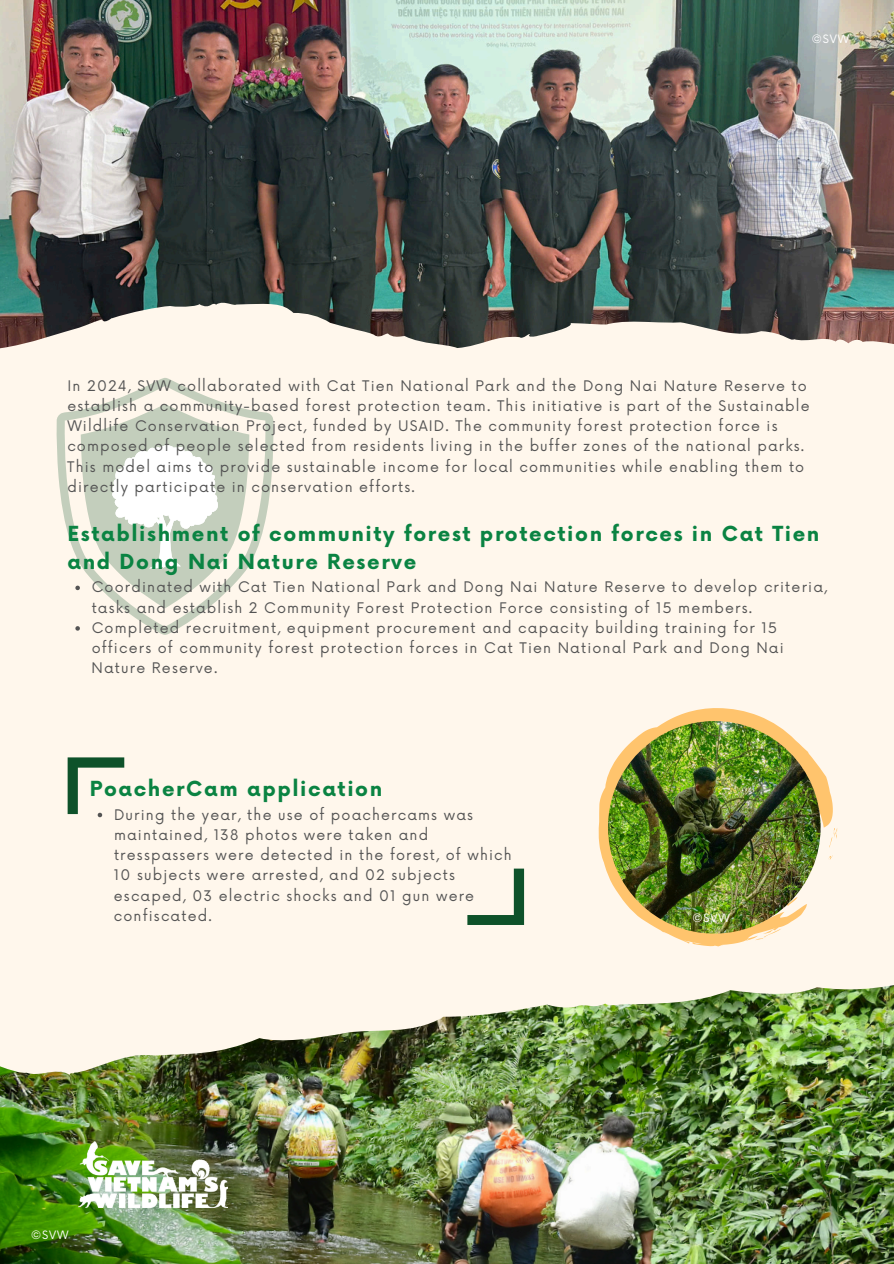
<style>
.page{position:relative;width:894px;height:1264px;background:#fff}
.page>*{position:absolute;margin:0;border:0;box-sizing:border-box;transform-origin:0 0}
.t1{font:700 20.25px/28.2px "Now";letter-spacing:.08em;color:#0a8342}
.t2{font:14.25px/20.2px "Now";letter-spacing:.08em;color:#545454}
.t3{font:11.25px "Now";letter-spacing:.08em;color:#fff}
</style>
<div class="page">
<div style="left:0;top:0;width:893px;height:1263px;background:#fff7ec"></div>
<img style="left:0;top:985px;width:893px;height:278px">
<img style="left:79px;top:1141px;width:148px;height:66px">
<img style="left:0;top:0;width:893px;height:348px">
<svg style="left:56px;top:378px;width:217px;height:256px"></svg>
<svg style="left:598px;top:708px;width:234px;height:238px"></svg>
<svg style="left:827px;top:855px;width:5px;height:5px"></svg>
<svg style="left:829px;top:826px;width:7px;height:22px"></svg>
<svg style="left:754px;top:928px;width:27px;height:12px"></svg>
<svg style="left:786px;top:897px;width:11px;height:9px"></svg>
<img style="left:607px;top:721px;width:213px;height:212px;border-radius:106px">
<svg style="left:75px;top:404px;width:174px;height:204px"></svg>
<svg style="left:75px;top:626px;width:5px;height:4px"></svg>
<svg style="left:68px;top:757px;width:56px;height:60px"></svg>
<svg style="left:467px;top:868px;width:57px;height:57px"></svg>
<p class="t3" style="left:811px;top:30px;width:39px">©SVW</p>
<p class="t2" style="left:67px;top:374px;width:743px">In 2024, SVW collaborated with Cat Tien National Park and the Dong Nai Nature Reserve to establish a community-based forest protection team. This initiative is part of the Sustainable Wildlife Conservation Project, funded by USAID. The community forest protection force is composed of people selected from residents living in the buffer zones of the national parks.<br>This model aims to provide sustainable income for local communities while enabling them to directly participate in conservation efforts.</p>
<h1 class="t1" style="left:67px;top:518px;width:753px">Establishment of community forest protection forces in Cat Tien and Dong Nai Nature Reserve</h1>
<p class="t2" style="left:92px;top:576px;width:736px">Coordinated with Cat Tien National Park and Dong Nai Nature Reserve to develop criteria, tasks and establish 2 Community Forest Protection Force consisting of 15 members.<br>Completed recruitment, equipment procurement and capacity building training for 15 officers of community forest protection forces in Cat Tien National Park and Dong Nai Nature Reserve.</p>
<h1 class="t1" style="left:90px;top:773px;width:294px">PoacherCam application</h1>
<p class="t2" style="left:114px;top:803px;width:399px">During the year, the use of poachercams was maintained, 138 photos were taken and tresspassers were detected in the forest, of which 10 subjects were arrested, and 02 subjects escaped, 03 electric shocks and 01 gun were confiscated.</p>
<p class="t3" style="left:31px;top:1226px;width:39px">©SVW</p>
<p class="t3" style="left:692px;top:908px;width:39px">©SVW</p>
</div>
